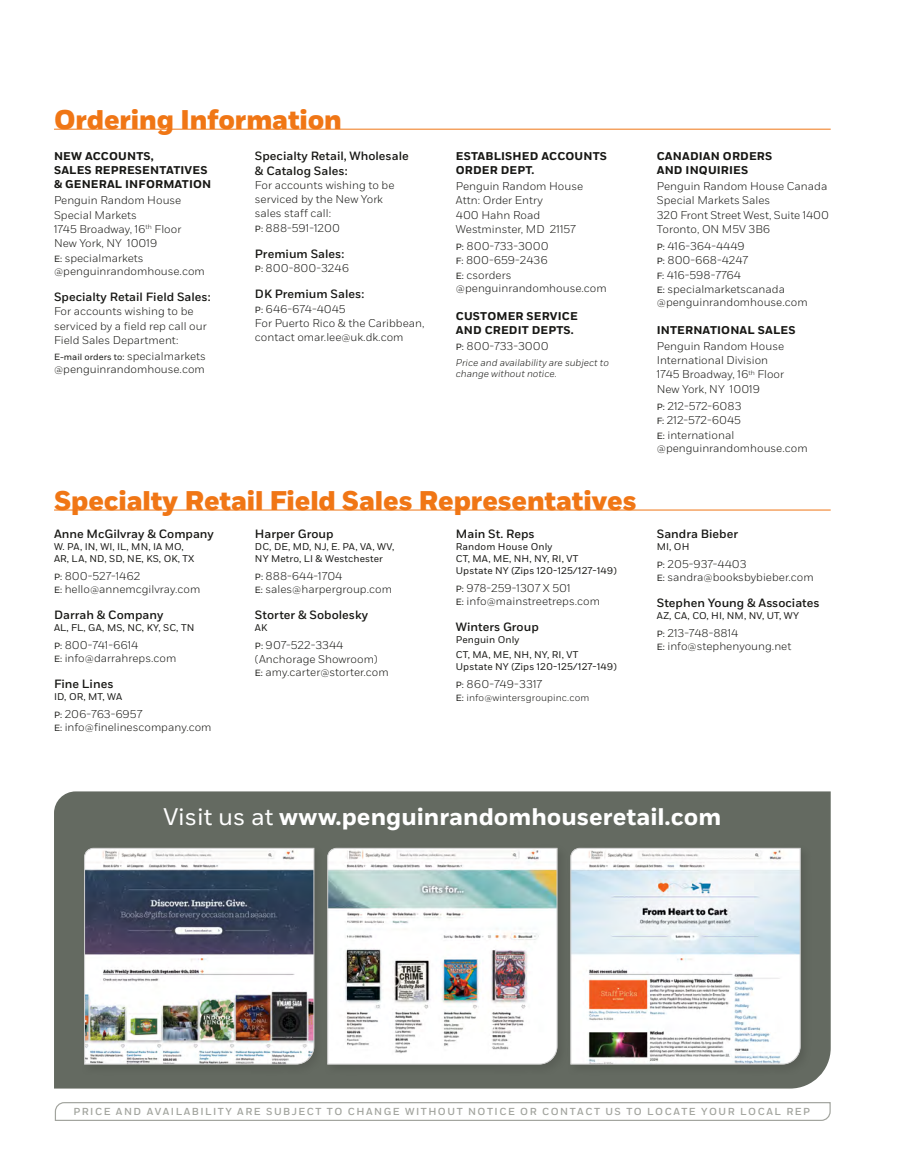
<style>
.page{position:relative;width:905px;height:1175px;background:#fff}
.page>*{position:absolute;margin:0;border:0;box-sizing:border-box;transform-origin:0 0}
.t1{font:800 27px "Fort";letter-spacing:-.005em;color:#f07615}
.t2{font:700 24px "Fort";color:#fff}
.t3{font:500 12px/14.2px "Fort";color:#171714}
.t4{font:300 11.25px/14.2px "Fort";color:#171714}
.t5{font:700 11.25px/14.2px "Fort";letter-spacing:.015em;color:#171714}
.t6{font:500 10.2px "Fort";letter-spacing:.15em;color:#a2a49e}
.t7{font:9.75px/12px "Fort";letter-spacing:.01em;color:#171714}
.t8{font:italic 300 9.75px/11.2px "Fort";color:#171714}
.t9{font:300 9.75px "Fort";letter-spacing:.01em;color:#171714}
.t10{font:9px "Fort";color:#171714}
.s1{font-weight:400;font-size:9px}
.s2{font-weight:300;font-size:11.25px}
.s3{font-weight:400}
</style>
<div class="page">
<hr style="left:54px;top:510px;width:776px;height:1px;background:#f07615">
<hr style="left:54px;top:129px;width:776px;height:1px;background:#f07615">
<div style="left:54px;top:791px;width:776px;height:297px;background:#646a61"></div>
<div style="left:81px;top:844px;width:244px;height:231px;background:#171714;opacity:.14"></div>
<img style="left:84px;top:848px;width:230px;height:216px">
<div style="left:324px;top:844px;width:244px;height:231px;background:#171714;opacity:.14"></div>
<img style="left:327px;top:848px;width:230px;height:216px">
<div style="left:567px;top:844px;width:244px;height:231px;background:#171714;opacity:.14"></div>
<svg style="left:570px;top:848px;width:230px;height:216px"></svg>
<svg style="left:54px;top:1102px;width:777px;height:19px"></svg>
<h1 class="t1" style="left:54px;top:103px;width:289px">Ordering Information</h1>
<p class="t5" style="left:54px;top:149px;width:159px">NEW ACCOUNTS,<br>SALES REPRESENTATIVES &amp; GENERAL INFORMATION</p>
<p class="t4" style="left:54px;top:193px;width:129px">Penguin Random House<br>Special Markets<br>1745 Broadway, 16<sup>th</sup> Floor<br>New York, NY 10019<br><span class="s1">E:</span> specialmarkets</p>
<p class="t4" style="left:54px;top:264px;width:152px">@penguinrandomhouse.com</p>
<p class="t3" style="left:54px;top:290px;width:158px">Specialty Retail Field Sales:</p>
<p class="t4" style="left:54px;top:304px;width:154px">For accounts wishing to be serviced by a field rep call our<br>Field Sales Department:</p>
<p class="t10" style="left:54px;top:351px;width:153px">E-mail orders to: <span class="s2">specialmarkets</span></p>
<p class="t4" style="left:54px;top:362px;width:152px">@penguinrandomhouse.com</p>
<p class="t3" style="left:255px;top:149px;width:155px">Specialty Retail, Wholesale &amp; Catalog Sales:</p>
<p class="t4" style="left:255px;top:178px;width:141px">For accounts wishing to be serviced by the New York sales staff call:<br><span class="s1">P:</span> 888-591-1200</p>
<p class="t3" style="left:255px;top:247px;width:91px">Premium Sales:</p>
<p class="t4" style="left:255px;top:261px;width:96px"><span class="s1">P:</span> 800-800-3246</p>
<p class="t3" style="left:255px;top:287px;width:111px">DK Premium Sales:</p>
<p class="t4" style="left:255px;top:301px;width:171px"><span class="s1">P:</span> 646-674-4045<br>For Puerto Rico &amp; the Caribbean, contact omar.lee@uk.dk.com</p>
<p class="t5" style="left:456px;top:149px;width:153px">ESTABLISHED ACCOUNTS<br>ORDER DEPT.</p>
<p class="t4" style="left:456px;top:179px;width:129px">Penguin Random House<br>Attn: Order Entry<br>400 Hahn Road<br>Westminster, MD 21157</p>
<p class="t4" style="left:456px;top:239px;width:94px;text-align:justify"><span class="s1">P:</span> 800-733-3000<br><span class="s1">F:</span> 800-659-2436<br><span class="s1">E:</span> csorders</p>
<p class="t4" style="left:456px;top:281px;width:152px">@penguinrandomhouse.com</p>
<p class="t5" style="left:456px;top:309px;width:123px">CUSTOMER SERVICE<br>AND CREDIT DEPTS.</p>
<p class="t4" style="left:456px;top:339px;width:94px"><span class="s1">P:</span> 800-733-3000</p>
<p class="t8" style="left:456px;top:356px;width:154px">Price and availability are subject to change without notice.</p>
<h1 class="t1" style="left:54px;top:484px;width:584px">Specialty Retail Field Sales Representatives</h1>
<p class="t3" style="left:54px;top:527px;width:161px">Anne McGilvray &amp; Company</p>
<p class="t7" style="left:54px;top:541px;width:142px">W. PA, IN, WI, IL, MN, IA MO,<br>AR, LA, ND, SD, NE, KS, OK, TX</p>
<p class="t4" style="left:54px;top:569px;width:148px;line-height:13.5px"><span class="s1">P:</span> 800-527-1462<br><span class="s1">E:</span> hello@annemcgilvray.com</p>
<p class="t3" style="left:54px;top:608px;width:111px">Darrah &amp; Company</p>
<p class="t7" style="left:54px;top:622px;width:142px">AL, FL, GA, MS, NC, KY, SC, TN</p>
<p class="t4" style="left:54px;top:638px;width:124px;line-height:13.5px"><span class="s1">P:</span> 800-741-6614<br><span class="s1">E:</span> info@darrahreps.com</p>
<p class="t3" style="left:54px;top:677px;width:61px">Fine Lines</p>
<p class="t7" style="left:54px;top:691px;width:70px">ID, OR, MT, WA</p>
<p class="t4" style="left:54px;top:707px;width:159px;line-height:13.5px"><span class="s1">P:</span> 206-763-6957<br><span class="s1">E:</span> info@finelinescompany.com</p>
<p class="t3" style="left:255px;top:527px;width:80px">Harper Group</p>
<p class="t7" style="left:255px;top:541px;width:141px">DC, DE, MD, NJ, E. PA, VA, WV,<br>NY Metro, LI &amp; Westchester</p>
<p class="t4" style="left:255px;top:569px;width:138px;line-height:13.5px"><span class="s1">P:</span> 888-644-1704<br><span class="s1">E:</span> sales@harpergroup.com</p>
<p class="t3" style="left:255px;top:608px;width:115px">Storter &amp; Sobolesky</p>
<p class="t7" style="left:255px;top:622px;width:14px">AK</p>
<p class="t4" style="left:255px;top:638px;width:135px;line-height:13.8px"><span class="s1">P:</span> 907-522-3344 (Anchorage Showroom)<br><span class="s1">E:</span> amy.carter@storter.com</p>
<p class="t3" style="left:456px;top:527px;width:80px">Main St. Reps</p>
<p class="t7" style="left:456px;top:541px;width:162px">Random House Only<br>CT, MA, ME, NH, NY, RI, VT<br>Upstate NY (Zips 120-125/127-149)</p>
<p class="t4" style="left:456px;top:581px;width:146px;line-height:13.5px"><span class="s1">P:</span> 978-259-1307 X 501<br><span class="s1">E:</span> info@mainstreetreps.com</p>
<p class="t3" style="left:456px;top:620px;width:84px">Winters Group</p>
<p class="t7" style="left:456px;top:632px;width:124px;line-height:15px">Penguin Only<br>CT, MA, ME, NH, NY, RI, VT</p>
<p class="t7" style="left:456px;top:661px;width:162px">Upstate NY (Zips 120-125/127-149)</p>
<p class="t4" style="left:456px;top:676px;width:86px"><span class="s1">P:</span> 860-749-3317</p>
<p class="t9" style="left:456px;top:692px;width:135px"><span class="s1">E:</span> info@wintersgroupinc.com</p>
<p class="t5" style="left:656px;top:149px;width:117px">CANADIAN ORDERS<br>AND INQUIRIES</p>
<p class="t4" style="left:656px;top:179px;width:174px">Penguin Random House Canada<br>Special Markets Sales<br>320 Front Street West, Suite 1400<br>Toronto, ON M5V 3B6</p>
<p class="t4" style="left:656px;top:239px;width:130px"><span class="s1">P:</span> 416-364-4449<br><span class="s1">P:</span> 800-668-4247<br><span class="s1">F:</span> 416-598-7764<br><span class="s1">E:</span> specialmarketscanada</p>
<p class="t4" style="left:656px;top:295px;width:152px">@penguinrandomhouse.com</p>
<p class="t5" style="left:656px;top:323px;width:140px">INTERNATIONAL SALES</p>
<p class="t4" style="left:656px;top:339px;width:129px">Penguin Random House<br>International Division<br>1745 Broadway, 16<sup>th</sup> Floor<br>New York, NY 10019</p>
<p class="t4" style="left:656px;top:399px;width:86px;text-align:justify"><span class="s1">P:</span> 212-572-6083<br><span class="s1">F:</span> 212-572-6045<br><span class="s1">E:</span> international</p>
<p class="t4" style="left:656px;top:441px;width:152px">@penguinrandomhouse.com</p>
<p class="t3" style="left:656px;top:527px;width:83px">Sandra Bieber</p>
<p class="t7" style="left:656px;top:541px;width:34px">MI, OH</p>
<p class="t4" style="left:656px;top:557px;width:158px;line-height:13.5px"><span class="s1">P:</span> 205-937-4403<br><span class="s1">E:</span> sandra@booksbybieber.com</p>
<p class="t3" style="left:656px;top:596px;width:164px">Stephen Young &amp; Associates</p>
<p class="t7" style="left:656px;top:610px;width:144px">AZ, CA, CO, HI, NM, NV, UT, WY</p>
<p class="t4" style="left:656px;top:626px;width:136px;line-height:13.5px"><span class="s1">P:</span> 213-748-8814<br><span class="s1">E:</span> info@stephenyoung.net</p>
<h2 class="t2" style="left:163px;top:802px;width:559px"><span class="s3">Visit us at</span> www.penguinrandomhouseretail.com</h2>
<p class="t6" style="left:73px;top:1105px;width:738px">PRICE AND AVAILABILITY ARE SUBJECT TO CHANGE WITHOUT NOTICE OR CONTACT US TO LOCATE YOUR LOCAL REP</p>
</div>
